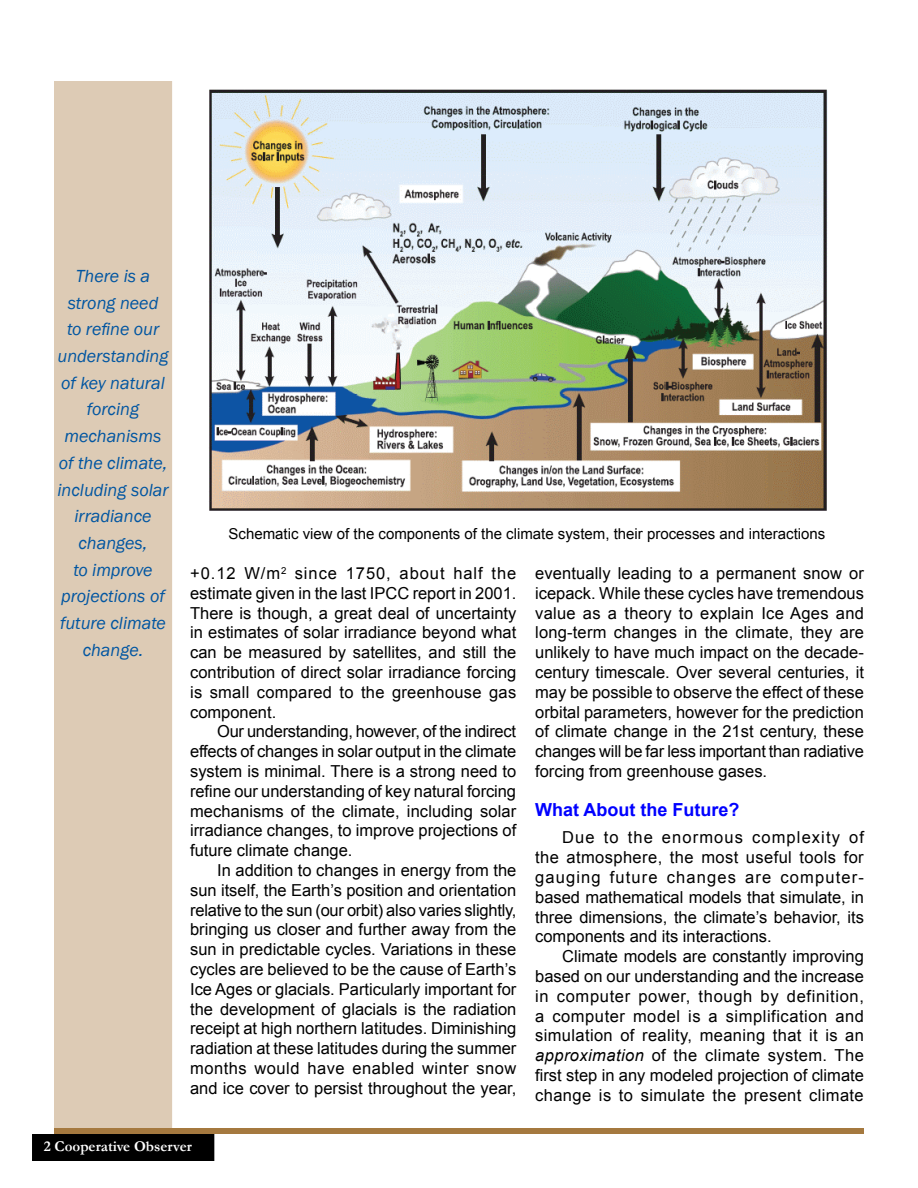
<style>
.page{position:relative;width:918px;height:1188px;background:#fff}
.page>*{position:absolute;margin:0;border:0;box-sizing:border-box;transform-origin:0 0}
.t1{font:italic 18px/26.7px "Franklin Gothic";color:#0055a1;text-align:center}
.t2{font:700 18px "Arial";color:#00f}
.t3{font:16.5px/19.8px "Arial";color:#000;text-align:justify}
.t4{font:15px "Arial";color:#000}
.t5{font:700 15px "Garamond";color:#fff}
.s1{font-style:italic}
</style>
<div class="page">
<div style="left:33px;top:1135px;width:181px;height:25px;background:#000"></div>
<div style="left:32px;top:1134px;width:182px;height:27px;border:2px solid #000"></div>
<div style="left:54px;top:1128px;width:810px;height:6px;background:#a5793f"></div>
<div style="left:55px;top:82px;width:116px;height:1045px;background:#ddcbb5"></div>
<div style="left:54px;top:81px;width:118px;height:1047px;border:2px solid #ddcbb5"></div>
<img style="left:209px;top:89px;width:619px;height:422px">
<p class="t1" style="left:57px;top:263px;width:113px">There is a strong need<br>to refine our understanding of key natural forcing mechanisms of the climate, including solar irradiance changes,<br>to improve projections of future climate change.</p>
<p class="t4" style="left:229px;top:524px;width:598px">Schematic view of the components of the climate system, their processes and interactions</p>
<p class="t3" style="left:190px;top:563px;width:328px">+0.12 W/m<sup>2</sup> since 1750, about half the estimate given in the last IPCC report in 2001.<br>There is though, a great deal of uncertainty in estimates of solar irradiance beyond what can be measured by satellites, and still the contribution of direct solar irradiance forcing is small compared to the greenhouse gas component.</p>
<p class="t3" style="left:190px;top:722px;width:328px;text-indent:27px">Our understanding, however, of the indirect effects of changes in solar output in the climate system is minimal. There is a strong need to refine our understanding of key natural forcing mechanisms of the climate, including solar irradiance changes, to improve projections of future climate change.</p>
<p class="t3" style="left:190px;top:860px;width:328px;text-indent:27px">In addition to changes in energy from the sun itself, the Earth’s position and orientation relative to the sun (our orbit) also varies slightly, bringing us closer and further away from the sun in predictable cycles. Variations in these cycles are believed to be the cause of Earth’s Ice Ages or glacials. Particularly important for the development of glacials is the radiation receipt at high northern latitudes. Diminishing radiation at these latitudes during the summer months would have enabled winter snow and ice cover to persist throughout the year,</p>
<p class="t3" style="left:535px;top:563px;width:330px">eventually leading to a permanent snow or icepack. While these cycles have tremendous value as a theory to explain Ice Ages and long-term changes in the climate, they are unlikely to have much impact on the decade&shy;century timescale. Over several centuries, it may be possible to observe the effect of these orbital parameters, however for the prediction of climate change in the 21st century, these changes will be far less important than radiative forcing from greenhouse gases.</p>
<p class="t2" style="left:535px;top:798px;width:206px">What About the Future?</p>
<p class="t3" style="left:535px;top:828px;width:330px;text-indent:27px">Due to the enormous complexity of the atmosphere, the most useful tools for gauging future changes are computer&shy;based mathematical models that simulate, in three dimensions, the climate’s behavior, its components and its interactions.</p>
<p class="t3" style="left:535px;top:947px;width:330px;text-indent:27px">Climate models are constantly improving based on our understanding and the increase in computer power, though by definition, a computer model is a simplification and simulation of reality, meaning that it is an <span class="s1">approximation</span> of the climate system. The first step in any modeled projection of climate change is to simulate the present climate</p>
<p class="t5" style="left:44px;top:1136px;width:150px">2 Cooperative Observer</p>
</div>
